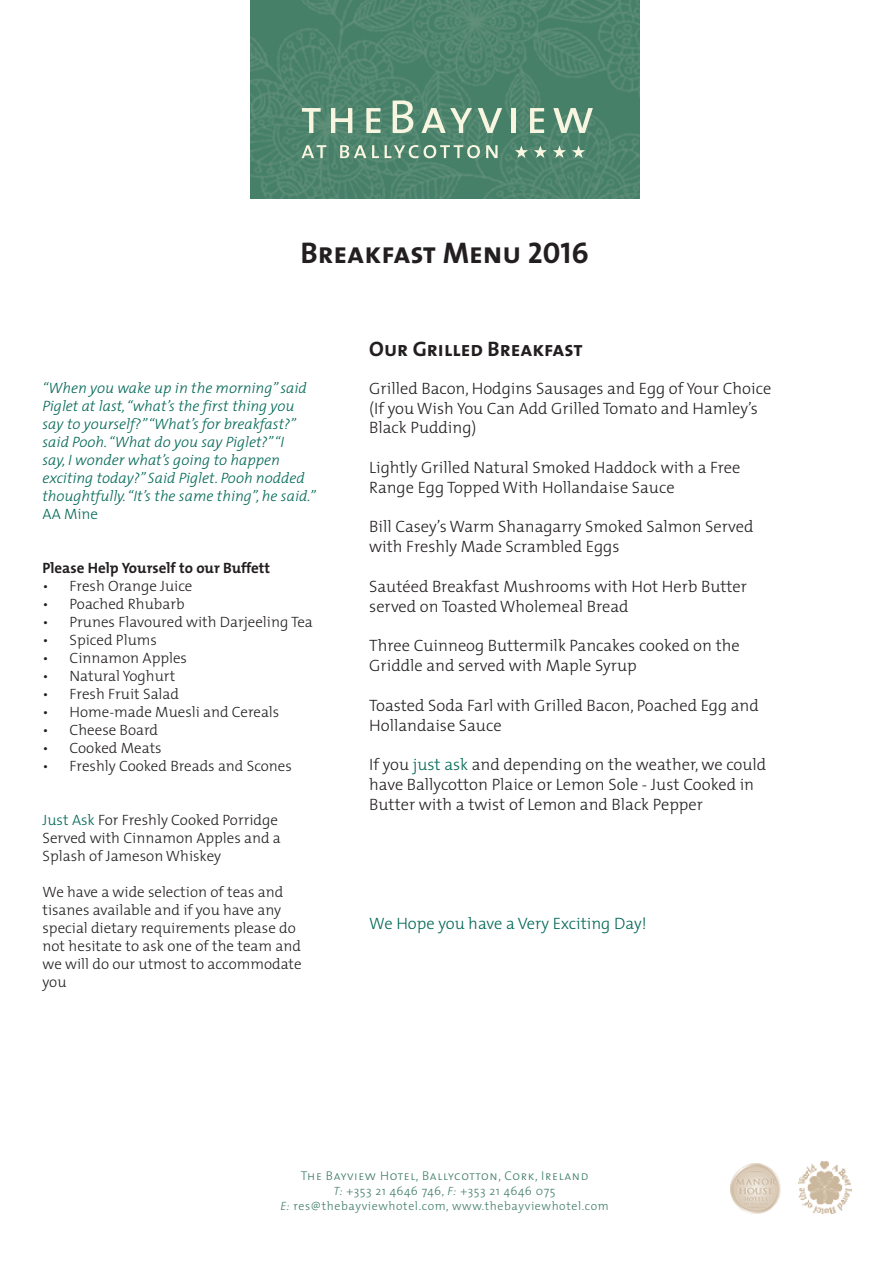
<style>
.page{position:relative;width:893px;height:1263px;background:#fff}
.page>*{position:absolute;margin:0;border:0;box-sizing:border-box;transform-origin:0 0}
.t1{font:30px "The Mix Bold Caps";color:#231f20}
.t2{font:21px "The Mix Bold Caps";color:#231f20}
.t3{font:300 16.5px/19.8px "The Mix";color:#231f20}
.t4{font:300 16.5px "The Mix";color:#006756}
.t5{font:300 15px/18px "The Mix";color:#231f20}
.t6{font:italic 300 15px/18px "The Mix";color:#006756}
.t7{font:700 15px "The Mix";color:#231f20}
.t8{font:300 15px "The Mix";color:#006756}
.t9{font:12.75px "The Mix Light Caps";letter-spacing:.05em;color:#407d66}
.t10{font:300 12px/15px "The Mix";letter-spacing:.05em;color:#407d66;text-align:center}
.s1{color:#006756}
.s2{font-style:italic}
</style>
<div class="page">
<img style="left:250px;top:0;width:389px;height:198px">
<svg style="left:302px;top:108px;width:19px;height:25px"></svg>
<svg style="left:331px;top:108px;width:21px;height:25px"></svg>
<svg style="left:366px;top:108px;width:14px;height:25px"></svg>
<svg style="left:393px;top:100px;width:20px;height:33px"></svg>
<svg style="left:421px;top:108px;width:51px;height:25px"></svg>
<svg style="left:478px;top:108px;width:24px;height:25px"></svg>
<hr style="left:512px;top:108px;width:4px;height:25px;background:#f8f6e1">
<svg style="left:530px;top:108px;width:14px;height:25px"></svg>
<svg style="left:553px;top:108px;width:40px;height:25px"></svg>
<svg style="left:302px;top:145px;width:24px;height:13px"></svg>
<svg style="left:340px;top:145px;width:26px;height:13px"></svg>
<svg style="left:372px;top:145px;width:7px;height:13px"></svg>
<svg style="left:385px;top:145px;width:95px;height:13px"></svg>
<svg style="left:486px;top:145px;width:12px;height:13px"></svg>
<svg style="left:515px;top:145px;width:13px;height:13px"></svg>
<svg style="left:534px;top:145px;width:13px;height:13px"></svg>
<svg style="left:553px;top:145px;width:13px;height:13px"></svg>
<svg style="left:572px;top:145px;width:13px;height:13px"></svg>
<img style="left:799px;top:1161px;width:52px;height:52px">
<img style="left:730px;top:1163px;width:51px;height:51px">
<h1 class="t1" style="left:300px;top:228px;width:290px">Breakfast Menu 2016</h1>
<p class="t6" style="left:43px;top:378px;width:275px">“When you wake up in the morning” said Piglet at last, “what’s the first thing you say to yourself?” “What’s for breakfast?” said Pooh. “What do you say Piglet?” “I<br>say, I wonder what’s going to happen exciting today?” Said Piglet. Pooh nodded thoughtfully. “It’s the same thing”, he said.”</p>
<p class="t8" style="left:43px;top:501px;width:57px">AA Mine</p>
<p class="t7" style="left:43px;top:555px;width:229px">Please Help Yourself to our Buffett</p>
<p class="t5" style="left:43px;top:576px;width:151px">• Fresh Orange Juice</p>
<p class="t5" style="left:43px;top:594px;width:143px">• Poached Rhubarb</p>
<p class="t5" style="left:43px;top:612px;width:272px">• Prunes Flavoured with Darjeeling Tea</p>
<p class="t5" style="left:43px;top:630px;width:116px">• Spiced Plums</p>
<p class="t5" style="left:43px;top:648px;width:146px">• Cinnamon Apples</p>
<p class="t5" style="left:43px;top:666px;width:134px">• Natural Yoghurt</p>
<p class="t5" style="left:43px;top:684px;width:138px">• Fresh Fruit Salad</p>
<p class="t5" style="left:43px;top:702px;width:238px">• Home-made Muesli and Cereals</p>
<p class="t5" style="left:43px;top:720px;width:117px">• Cheese Board</p>
<p class="t5" style="left:43px;top:738px;width:121px">• Cooked Meats</p>
<p class="t5" style="left:43px;top:756px;width:251px">• Freshly Cooked Breads and Scones</p>
<p class="t5" style="left:43px;top:810px;width:240px"><span class="s1">Just Ask</span> For Freshly Cooked Porridge<br>Served with Cinnamon Apples and a<br>Splash of Jameson Whiskey</p>
<p class="t5" style="left:43px;top:882px;width:261px">We have a wide selection of teas and tisanes available and if you have any special dietary requirements please do not hesitate to ask one of the team and we will do our utmost to accommodate you</p>
<p class="t2" style="left:369px;top:332px;width:215px">Our Grilled Breakfast</p>
<p class="t3" style="left:369px;top:378px;width:404px">Grilled Bacon, Hodgins Sausages and Egg of Your Choice (If you Wish You Can Add Grilled Tomato and Hamley’s<br>Black Pudding)</p>
<p class="t3" style="left:369px;top:457px;width:373px">Lightly Grilled Natural Smoked Haddock with a Free<br>Range Egg Topped With Hollandaise Sauce</p>
<p class="t3" style="left:369px;top:516px;width:386px">Bill Casey’s Warm Shanagarry Smoked Salmon Served with Freshly Made Scrambled Eggs</p>
<p class="t3" style="left:369px;top:576px;width:379px">Sautéed Breakfast Mushrooms with Hot Herb Butter served on Toasted Wholemeal Bread</p>
<p class="t3" style="left:369px;top:635px;width:372px">Three Cuinneog Buttermilk Pancakes cooked on the<br>Griddle and served with Maple Syrup</p>
<p class="t3" style="left:369px;top:695px;width:391px">Toasted Soda Farl with Grilled Bacon, Poached Egg and<br>Hollandaise Sauce</p>
<p class="t3" style="left:369px;top:754px;width:398px">If you <span class="s1">just ask</span> and depending on the weather, we could have Ballycotton Plaice or Lemon Sole - Just Cooked in<br>Butter with a twist of Lemon and Black Pepper</p>
<p class="t4" style="left:369px;top:909px;width:279px">We Hope you have a Very Exciting Day!</p>
<p class="t9" style="left:301px;top:1165px;width:289px">The Bayview Hotel, Ballycotton, Cork, Ireland</p>
<p class="t10" style="left:280px;top:1183px;width:330px"><span class="s2">T:</span> +353 21 4646 746, <span class="s2">F:</span> +353 21 4646 075<br><span class="s2">E:</span> res@thebayviewhotel.com, www.thebayviewhotel.com</p>
</div>
